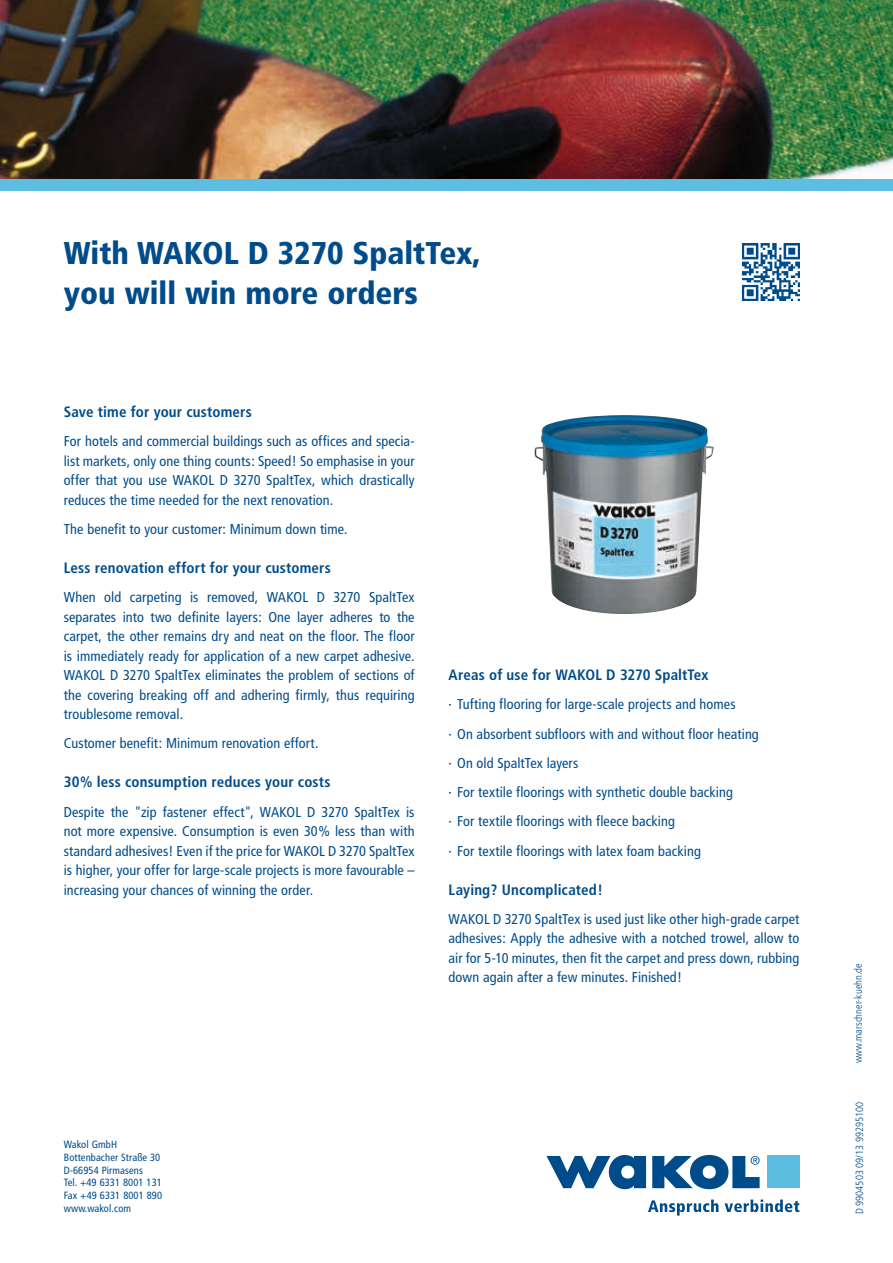
<style>
.page{position:relative;width:893px;height:1263px;background:#fff}
.page>*{position:absolute;margin:0;border:0;box-sizing:border-box;transform-origin:0 0}
.t1{font:900 condensed 31.5px/40.5px "Frutiger";color:#004c8a}
.t2{font:700 condensed 15px "Frutiger";letter-spacing:.01em;color:#004c8a}
.t3{font:condensed 14.25px/19.5px "Frutiger";letter-spacing:.005em;color:#004c8a;text-align:justify}
.t4{font:condensed 10.5px/12.8px "Frutiger";letter-spacing:.01em;color:#004c8a}
.t5{font:300 condensed 10.5px "Frutiger";color:#004c8a}
</style>
<div class="page">
<div style="left:0;top:179px;width:893px;height:12px;background:#5ebee2"></div>
<svg style="left:648px;top:1199px;width:70px;height:16px"></svg>
<svg style="left:725px;top:1199px;width:74px;height:13px"></svg>
<svg style="left:546px;top:1155px;width:100px;height:34px"></svg>
<svg style="left:652px;top:1155px;width:108px;height:34px"></svg>
<div style="left:767px;top:1156px;width:32px;height:32px;background:#5dbde1"></div>
<img style="left:0;top:0;width:893px;height:179px">
<img style="left:534px;top:415px;width:180px;height:149px">
<img style="left:550px;top:564px;width:148px;height:50px">
<img style="left:742px;top:243px;width:57px;height:57px">
<h1 class="t1" style="left:64px;top:233px;width:418px">With WAKOL D 3270 SpaltTex, you will win more orders</h1>
<p class="t2" style="left:64px;top:403px;width:190px">Save time for your customers</p>
<p class="t3" style="left:64px;top:431px;width:352px">For hotels and commercial buildings such as offices and specia&shy;list markets, only one thing counts: Speed! So emphasise in your offer that you use WAKOL D 3270 SpaltTex, which drastically reduces the time needed for the next renovation.</p>
<p class="t3" style="left:64px;top:519px;width:285px">The benefit to your customer: Minimum down time.</p>
<p class="t2" style="left:64px;top:559px;width:269px">Less renovation effort for your customers</p>
<p class="t3" style="left:64px;top:587px;width:352px">When old carpeting is removed, WAKOL D 3270 SpaltTex separates into two definite layers: One layer adheres to the carpet, the other remains dry and neat on the floor. The floor is immediately ready for application of a new carpet adhesive.<br>WAKOL D 3270 SpaltTex eliminates the problem of sections of the covering breaking off and adhering firmly, thus requiring troublesome removal.</p>
<p class="t3" style="left:64px;top:734px;width:256px">Customer benefit: Minimum renovation effort.</p>
<p class="t2" style="left:64px;top:773px;width:268px">30% less consumption reduces your costs</p>
<p class="t3" style="left:64px;top:802px;width:352px">Despite the "zip fastener effect", WAKOL D 3270 SpaltTex is not more expensive. Consumption is even 30% less than with standard adhesives! Even if the price for WAKOL D 3270 SpaltTex is higher, your offer for large-scale projects is more favourable – increasing your chances of winning the order.</p>
<p class="t2" style="left:449px;top:666px;width:261px">Areas of use for WAKOL D 3270 SpaltTex</p>
<p class="t3" style="left:449px;top:690px;width:312px;line-height:29.2px;text-align:left">· Tufting flooring for large-scale projects and homes<br>· On absorbent subfloors with and without floor heating · On old SpaltTex layers<br>· For textile floorings with synthetic double backing<br>· For textile floorings with fleece backing<br>· For textile floorings with latex foam backing</p>
<p class="t2" style="left:449px;top:880px;width:156px">Laying? Uncomplicated!</p>
<p class="t3" style="left:449px;top:909px;width:352px">WAKOL D 3270 SpaltTex is used just like other high-grade carpet adhesives: Apply the adhesive with a notched trowel, allow to air for 5-10 minutes, then fit the carpet and press down, rubbing down again after a few minutes. Finished!</p>
<p class="t4" style="left:64px;top:1138px;width:100px">Wakol GmbH<br>Bottenbacher Straße 30<br>D-66954 Pirmasens<br>Tel. +49 6331 8001 131<br>Fax +49 6331 8001 890 www.wakol.com</p>
<p class="t5" style="left:852px;top:1063px;width:101px;rotate:-90deg">www.marschner-kuehn.de</p>
<p class="t5" style="left:854px;top:1214px;width:114px;rotate:-90deg">D 9904503 09/13 99295100</p>
</div>
